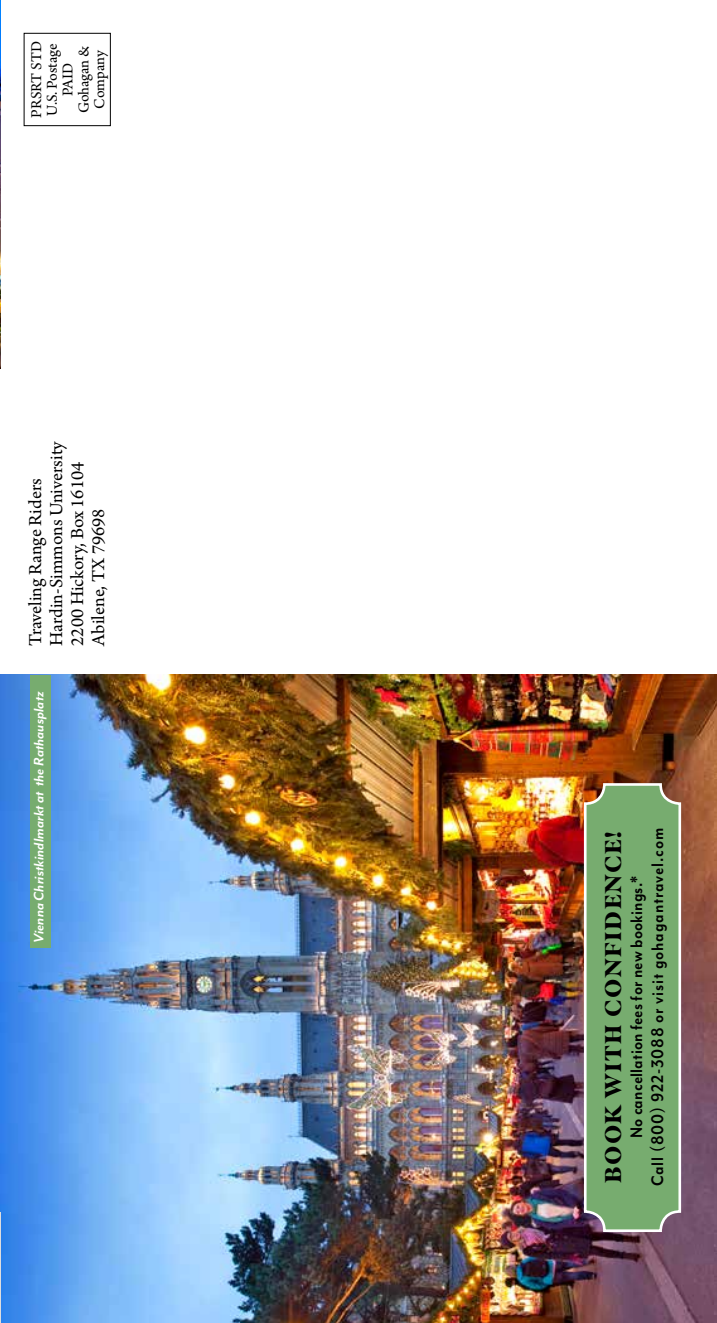
<style>
.page{position:relative;width:717px;height:1323px;background:#fff}
.page>*{position:absolute;margin:0;border:0;box-sizing:border-box;transform-origin:0 0}
.t1{font:900 22.75px "Masqualero";letter-spacing:.07em;color:#000}
.t2{font:19.25px/21px "Arno Pro";color:#000}
.t3{font:700 19.25px/21px "Mr Eaves Mod OT";letter-spacing:.045em;color:#000;text-align:center;scale:.9 1}
.t4{font:italic 700 15.75px "Mr Eaves Mod OT";color:#fff}
.t5{font:15.75px/15.8px "Arno Pro";letter-spacing:-.005em;color:#000;text-align:center}
</style>
<div class="page">
<img style="left:0;top:0;width:1px;height:369px">
<img style="left:0;top:674px;width:716px;height:649px">
<div style="left:585px;top:784px;width:94px;height:447px;background:#77ac6f;border-radius:19px"></div>
<div style="left:584px;top:783px;width:97px;height:449px;border:3px solid #fff;border-radius:19px"></div>
<div style="left:30px;top:675px;width:20px;height:273px;background:#77ac6f"></div>
<img style="left:716px;top:674px;width:1px;height:649px">
<div style="left:24px;top:33px;width:87px;height:93px;border:1px solid #000"></div>
<hr style="left:0;top:1212px;width:1px;height:111px;background:#dcddde">
<p class="t5" style="left:29px;top:118px;width:78px;rotate:-90deg">PRSRT STD<br>U.S. Postage<br>PAID<br>Gohagan &amp;<br>Company</p>
<p class="t2" style="left:26px;top:646px;width:207px;rotate:-90deg">Traveling Range Riders<br>Hardin-Simmons University<br>2200 Hickory, Box 16104<br>Abilene, TX 79698</p>
<p class="t4" style="left:30px;top:943px;width:254px;rotate:-90deg">Vienna Christkindlmarkt at the Rathausplatz</p>
<p class="t1" style="left:598px;top:1183px;width:353px;rotate:-90deg">BOOK WITH CONFIDENCE!</p>
<p class="t3" style="left:625px;top:1186px;width:400px;rotate:-90deg">No cancellation fees for new bookings.*<br>Call (800) 922-3088 or visit gohagantravel.com</p>
</div>
